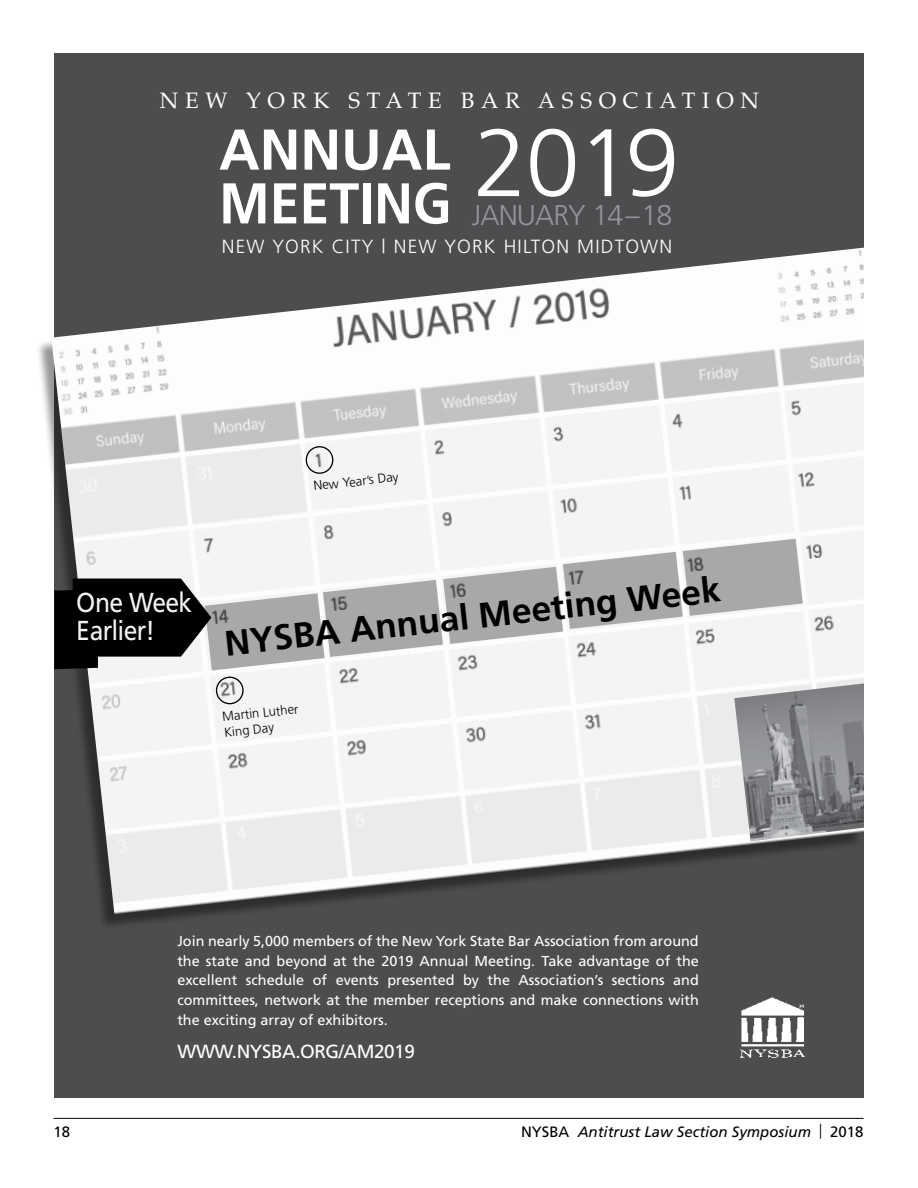
<style>
.page{position:relative;width:918px;height:1188px;background:#fff}
.page>*{position:absolute;margin:0;border:0;box-sizing:border-box;transform-origin:0 0}
.t1{font:700 57.45px/53.8px "Frutiger";color:#fff}
.t2{font:700 35.4px "Frutiger";color:#000}
.t3{font:300 28.65px "Frutiger";letter-spacing:-.03em;color:#939598}
.t4{font:27.45px/28.2px "Frutiger";letter-spacing:-.03em;color:#fff;scale:.9 1}
.t5{font:22.2px "Palatino";letter-spacing:.3em;color:#fff}
.t6{font:300 19.05px "Frutiger";letter-spacing:.06em;color:#fff}
.t7{font:18.9px "Frutiger";letter-spacing:-.025em;color:#fff}
.t8{font:italic 15px "Frutiger";color:#000}
.t9{font:15px "Frutiger";color:#000}
.t10{font:14.4px/19.6px "Frutiger";color:#fff;text-align:justify}
.t11{font:300 13.05px/15.8px "Frutiger";color:#000}
.s1{font-weight:300;font-size:95.55px}
.s2{font-style:normal}
</style>
<div class="page">
<hr style="left:54px;top:1118px;width:810px;height:1px;background:#000">
<div style="left:54px;top:54px;width:811px;height:1044px;background:#4d4d4f"></div>
<div style="left:36px;top:250px;width:832px;height:681px;background:#000;opacity:.41"></div>
<img style="left:51px;top:247px;width:813px;height:667px">
<img style="left:734px;top:683px;width:130px;height:158px">
<div style="left:306px;top:446px;width:27px;height:28px;border:1px solid #000;border-radius:50%"></div>
<div style="left:216px;top:677px;width:28px;height:27px;border:1px solid #000;border-radius:50%"></div>
<img style="left:740px;top:997px;width:65px;height:61px">
<svg style="left:54px;top:539px;width:749px;height:131px;background:#b8b8b9"></svg>
<div style="left:864px;top:33px;width:41px;height:1079px;background:#fff"></div>
<h3 class="t5" style="left:160px;top:87px;width:601px">NEW YORK STATE BAR ASSOCIATION</h3>
<h1 class="t1" style="left:219px;top:123px;width:462px">ANNUAL <span class="s1">2019<br></span>MEETING</h1>
<h3 class="t3" style="left:472px;top:199px;width:202px">JANUARY 14–18</h3>
<h3 class="t6" style="left:222px;top:235px;width:452px">NEW YORK CITY | NEW YORK HILTON MIDTOWN</h3>
<p class="t11" style="left:313px;top:478px;width:87px;rotate:-6deg">New Year’s Day</p>
<h3 class="t4" style="left:77px;top:589px;width:130px">One Week<br>Earlier!</h3>
<h2 class="t2" style="left:223px;top:622px;width:500px;rotate:-6deg">NYSBA Annual Meeting Week</h2>
<p class="t11" style="left:222px;top:709px;width:78px;rotate:-6deg">Martin Luther<br>King Day</p>
<p class="t10" style="left:177px;top:931px;width:523px">Join nearly 5,000 members of the New York State Bar Association from around the state and beyond at the 2019 Annual Meeting. Take advantage of the excellent schedule of events presented by the Association’s sections and committees, network at the member receptions and make connections with the exciting array of exhibitors.</p>
<h3 class="t7" style="left:178px;top:1040px;width:239px">WWW.NYSBA.ORG/AM2019</h3>
<p class="t9" style="left:54px;top:1123px;width:18px">18</p>
<p class="t8" style="left:521px;top:1123px;width:344px"><span class="s2">NYSBA</span> Antitrust Law Section Symposium <span class="s2">| 2018</span></p>
</div>
